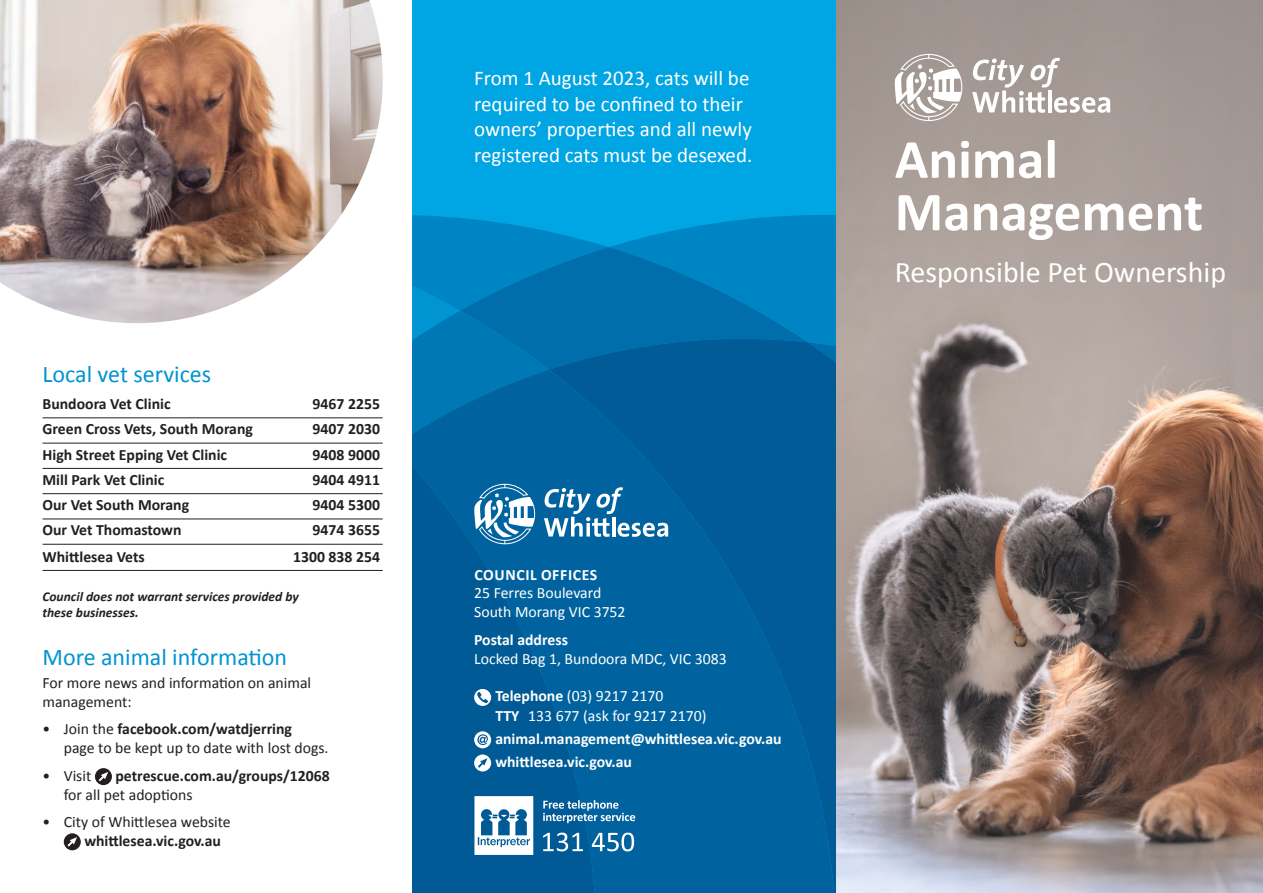
<style>
.page{position:relative;width:1263px;height:893px;background:#fff}
.page>*{position:absolute;margin:0;border:0;box-sizing:border-box;transform-origin:0 0}
.t1{font:700 55.5px "Calibri";color:#fff}
.t2{font:30px "Calibri";color:#fff}
.t3{font:24px "Calibri";color:#0093d1}
.t4{font:21px/25.5px "Calibri";color:#fff}
.t5{font:700 15.75px/18.9px "Calibri";color:#231f20}
.t6{font:15.75px/18.9px "Calibri";color:#231f20}
.t7{font:15.75px/18.9px "Calibri";color:#fff}
.t8{font:700 15.75px "Calibri";color:#fff}
.t9{font:italic 700 13.5px/16.2px "Calibri";color:#231f20}
.s1{font-weight:700}
.s2{font-weight:400}
</style>
<div class="page">
<div style="left:412px;top:0;width:554px;height:893px;background:#00a5e3"></div>
<svg style="left:596px;top:544px;width:239px;height:349px;background:#00619d"></svg>
<svg style="left:412px;top:544px;width:184px;height:349px;background:#005c97"></svg>
<img style="left:836px;top:0;width:427px;height:893px">
<hr style="left:43px;top:417px;width:340px;height:1px;background:#231f20">
<hr style="left:43px;top:443px;width:340px;height:1px;background:#231f20">
<hr style="left:43px;top:468px;width:340px;height:1px;background:#231f20">
<hr style="left:43px;top:493px;width:340px;height:1px;background:#231f20">
<hr style="left:43px;top:519px;width:340px;height:1px;background:#231f20">
<hr style="left:43px;top:544px;width:340px;height:1px;background:#231f20">
<hr style="left:43px;top:570px;width:340px;height:1px;background:#231f20">
<svg style="left:95px;top:768px;width:17px;height:17px"></svg>
<svg style="left:64px;top:833px;width:17px;height:17px"></svg>
<svg style="left:474px;top:689px;width:17px;height:17px"></svg>
<svg style="left:474px;top:731px;width:17px;height:17px"></svg>
<svg style="left:474px;top:754px;width:17px;height:17px"></svg>
<svg style="left:474px;top:796px;width:59px;height:59px;background:#b4cedf"></svg>
<svg style="left:543px;top:833px;width:91px;height:18px;background:#4c8eb8"></svg>
<svg style="left:543px;top:800px;width:92px;height:23px;background:#4188b4"></svg>
<svg style="left:972px;top:58px;width:138px;height:55px"></svg>
<svg style="left:894px;top:54px;width:68px;height:67px;background:#c4bdba"></svg>
<svg style="left:412px;top:215px;width:669px;height:329px;background:#407fa3"></svg>
<img style="left:0;top:0;width:383px;height:323px">
<p class="t3" style="left:43px;top:357px;width:170px">Local vet services</p>
<p class="t5" style="left:43px;top:394px;width:130px">Bundoora Vet Clinic</p>
<p class="t5" style="left:313px;top:394px;width:69px">9467 2255</p>
<p class="t5" style="left:43px;top:419px;width:212px">Green Cross Vets, South Morang</p>
<p class="t5" style="left:313px;top:419px;width:69px">9407 2030</p>
<p class="t5" style="left:43px;top:444px;width:186px">High Street Epping Vet Clinic</p>
<p class="t5" style="left:313px;top:444px;width:69px">9408 9000</p>
<p class="t5" style="left:43px;top:470px;width:123px">Mill Park Vet Clinic</p>
<p class="t5" style="left:313px;top:470px;width:69px">9404 4911</p>
<p class="t5" style="left:43px;top:495px;width:148px">Our Vet South Morang</p>
<p class="t5" style="left:313px;top:495px;width:69px">9404 5300</p>
<p class="t5" style="left:43px;top:520px;width:140px">Our Vet Thomastown</p>
<p class="t5" style="left:313px;top:520px;width:69px">9474 3655</p>
<p class="t5" style="left:43px;top:546px;width:104px">Whittlesea Vets</p>
<p class="t5" style="left:293px;top:546px;width:88px">1300 838 254</p>
<p class="t9" style="left:43px;top:588px;width:258px">Council does not warrant services provided by these businesses.</p>
<p class="t3" style="left:43px;top:640px;width:246px">More animal information</p>
<p class="t6" style="left:43px;top:673px;width:270px">For more news and information on animal management:</p>
<p class="t6" style="left:64px;top:719px;width:266px;text-indent:-21px">• Join the <span class="s1">facebook.com/watdjerring<br></span>page to be kept up to date with lost dogs.</p>
<p class="t6" style="left:43px;top:765px;width:50px">• Visit</p>
<p class="t5" style="left:64px;top:765px;width:268px;text-indent:52px">petrescue.com.au/groups/12068 <span class="s2">for all pet adoptions</span></p>
<p class="t6" style="left:84px;top:812px;width:148px;text-indent:-42px">• City of Whittlesea website <span class="s1">whittlesea.vic.gov.au</span></p>
<p class="t4" style="left:474px;top:65px;width:280px">From 1 August 2023, cats will be required to be confined to their owners’ properties and all newly registered cats must be desexed.</p>
<p class="t7" style="left:474px;top:564px;width:153px"><span class="s1">COUNCIL OFFICES<br></span>25 Ferres Boulevard<br>South Morang VIC 3752</p>
<p class="t7" style="left:474px;top:630px;width:254px"><span class="s1">Postal address<br></span>Locked Bag 1, Bundoora MDC, VIC 3083</p>
<p class="t7" style="left:495px;top:686px;width:169px"><span class="s1">Telephone</span> (03) 9217 2170</p>
<p class="t7" style="left:495px;top:706px;width:213px"><span class="s1">TTY</span> 133 677 (ask for 9217 2170)</p>
<p class="t8" style="left:495px;top:727px;width:288px">animal.management@whittlesea.vic.gov.au</p>
<p class="t8" style="left:495px;top:751px;width:138px">whittlesea.vic.gov.au</p>
<p class="t1" style="left:895px;top:120px;width:165px">Animal</p>
<p class="t1" style="left:895px;top:173px;width:310px">Management</p>
<p class="t2" style="left:895px;top:251px;width:333px">Responsible Pet Ownership</p>
</div>
